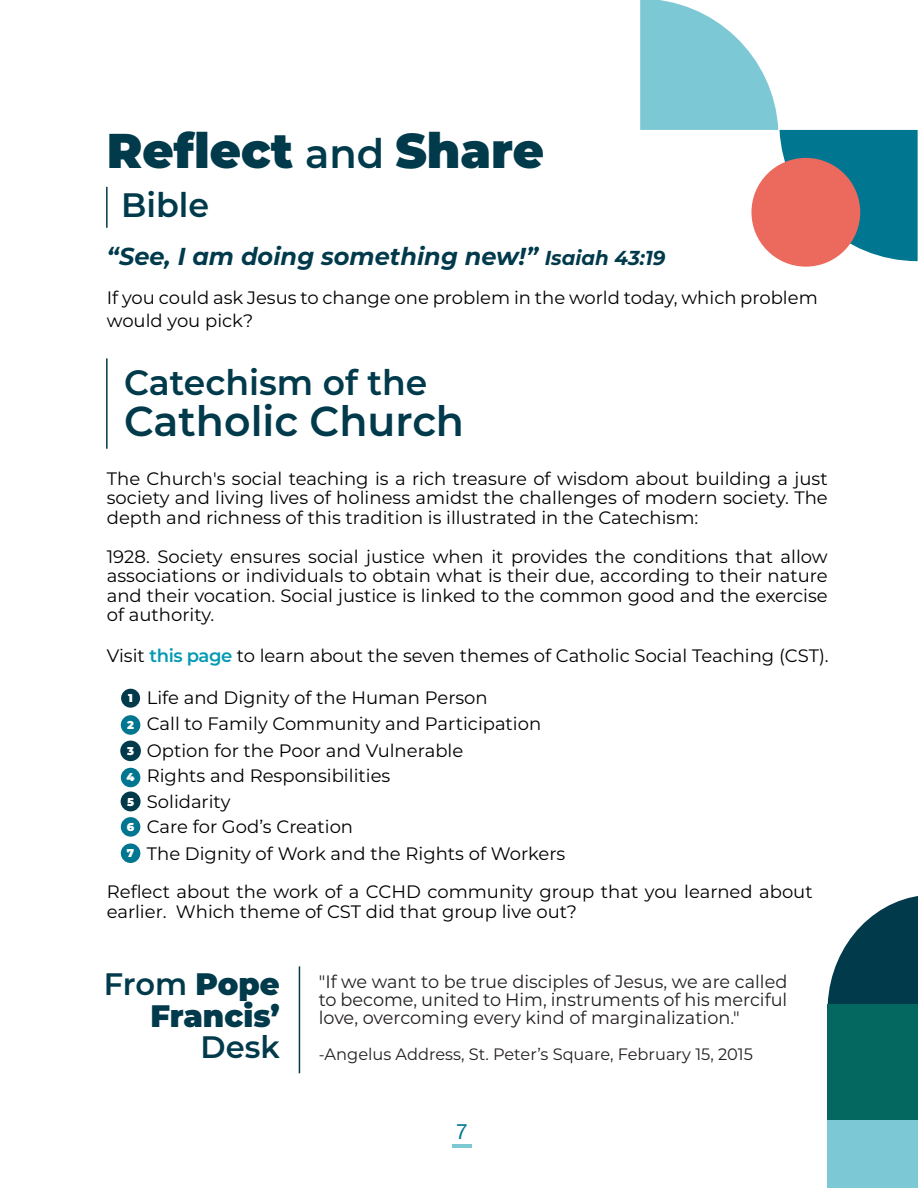
<style>
.page{position:relative;width:918px;height:1188px;background:#fff}
.page>*{position:absolute;margin:0;border:0;box-sizing:border-box;transform-origin:0 0}
.t1{font:900 48.75px "Montserrat";color:#003a4b}
.t2{font:600 41.85px "Montserrat";color:#003a4b}
.t3{font:600 35.25px "Montserrat";color:#003a4b}
.t4{font:600 33.9px "Montserrat";color:#003a4b}
.t5{font:900 31.05px/31.7px "Montserrat";color:#003a4b;text-align:right}
.t6{font:600 31.05px "Montserrat";color:#003a4b}
.t7{font:italic 700 24.45px "Montserrat";color:#003a4b}
.t8{font:21px "Helvetica Neue";color:#007690}
.t9{font:18px/19.5px "Montserrat";color:#000}
.t10{font:18px/18px "Montserrat";color:#231f20;text-align:justify}
.t11{font:16.5px "Montserrat";color:#231f20}
.t12{font:900 11.4px/24.6px "Montserrat";color:#fff}
.s1{font-weight:600;font-size:40.65px}
.s2{font-size:20.25px}
.s3{font-weight:600;color:#049ab2}
.s4{font-weight:600}
.s5{font-size:15.6px}
</style>
<div class="page">
<hr style="left:106px;top:358px;width:2px;height:91px;background:#003a4b">
<hr style="left:106px;top:187px;width:2px;height:41px;background:#003a4b">
<hr style="left:299px;top:966px;width:1px;height:107px;background:#003a4b">
<svg style="left:828px;top:896px;width:90px;height:108px"></svg>
<svg style="left:640px;top:0;width:278px;height:261px"></svg>
<div style="left:828px;top:1004px;width:90px;height:116px;background:#046861"></div>
<div style="left:828px;top:1120px;width:90px;height:68px;background:#7cc8d5"></div>
<div style="left:751px;top:158px;width:109px;height:109px;background:#eb695d;border-radius:50%"></div>
<hr style="left:452px;top:1144px;width:20px;height:4px;background:#7cc8d5">
<div style="left:121px;top:689px;width:19px;height:19px;background:#003a4b;border-radius:50%"></div>
<div style="left:121px;top:715px;width:19px;height:20px;background:#007690;border-radius:50%"></div>
<div style="left:120px;top:741px;width:21px;height:20px;background:#003a4b;border-radius:50%"></div>
<div style="left:121px;top:768px;width:19px;height:19px;background:#007690;border-radius:50%"></div>
<div style="left:121px;top:792px;width:20px;height:19px;background:#003a4b;border-radius:50%"></div>
<div style="left:121px;top:817px;width:19px;height:20px;background:#007690;border-radius:50%"></div>
<div style="left:121px;top:843px;width:19px;height:20px;background:#007690;border-radius:50%"></div>
<h1 class="t1" style="left:107px;top:114px;width:439px">Reflect <span class="s1">and</span> Share</h1>
<h3 class="t4" style="left:121px;top:181px;width:90px">Bible</h3>
<h3 class="t7" style="left:107px;top:239px;width:560px">“See, I am doing something new!” <span class="s2">Isaiah 43:19</span></h3>
<p class="t9" style="left:107px;top:286px;width:712px;line-height:22.5px">If you could ask Jesus to change one problem in the world today, which problem would you pick?</p>
<h3 class="t3" style="left:124px;top:357px;width:305px">Catechism of the</h3>
<h2 class="t2" style="left:124px;top:391px;width:342px">Catholic Church</h2>
<p class="t9" style="left:107px;top:468px;width:722px;text-align:justify">The Church's social teaching is a rich treasure of wisdom about building a just society and living lives of holiness amidst the challenges of modern society. The depth and richness of this tradition is illustrated in the Catechism:</p>
<p class="t9" style="left:107px;top:546px;width:722px;text-align:justify">1928. Society ensures social justice when it provides the conditions that allow associations or individuals to obtain what is their due, according to their nature and their vocation. Social justice is linked to the common good and the exercise of authority.</p>
<p class="t9" style="left:107px;top:645px;width:723px">Visit <span class="s3">this page</span> to learn about the seven themes of Catholic Social Teaching (CST).</p>
<p class="t12" style="left:128px;top:685px;width:6px">1</p>
<p class="t12" style="left:127px;top:712px;width:8px">2</p>
<p class="t12" style="left:127px;top:738px;width:8px">3</p>
<p class="t12" style="left:127px;top:764px;width:10px">4<br>5</p>
<p class="t12" style="left:127px;top:814px;width:9px">6</p>
<p class="t12" style="left:127px;top:840px;width:9px">7</p>
<p class="t9" style="left:147px;top:684px;width:420px;line-height:26px">Life and Dignity of the Human Person<br>Call to Family Community and Participation<br>Option for the Poor and Vulnerable<br>Rights and Responsibilities<br>Solidarity<br>Care for God’s Creation<br>The Dignity of Work and the Rights of Workers</p>
<p class="t9" style="left:107px;top:881px;width:707px">Reflect about the work of a CCHD community group that you learned about earlier. Which theme of CST did that group live out?</p>
<h3 class="t5" style="left:104px;top:966px;width:177px"><span class="s4">From</span> Pope<br>Francis’</h3>
<h3 class="t6" style="left:201px;top:1025px;width:81px">Desk</h3>
<p class="t10" style="left:319px;top:972px;width:470px">"If we want to be true disciples of Jesus, we are called to become, united to Him, instruments of his merciful love, overcoming every kind of marginalization."</p>
<p class="t11" style="left:319px;top:1043px;width:436px"><span class="s5">-</span>Angelus Address, St. Peter’s Square, February 15, 2015</p>
<p class="t8" style="left:456px;top:1117px;width:13px">7</p>
</div>
